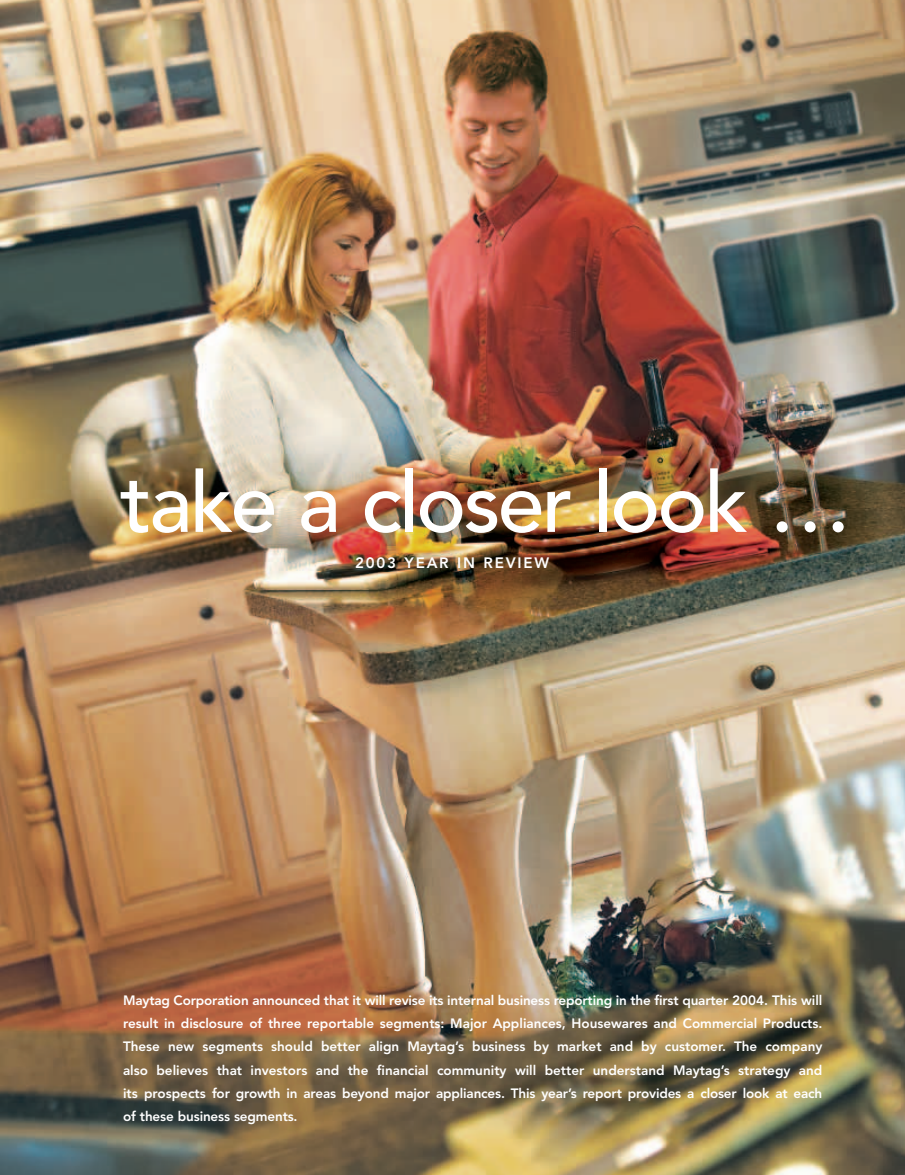
<style>
.page{position:relative;width:905px;height:1175px;background:#fff}
.page>*{position:absolute;margin:0;border:0;box-sizing:border-box;transform-origin:0 0}
.t1{font:500 84px "Avenir";letter-spacing:-.035em;color:#fff}
.t2{font:800 15px "Avenir";letter-spacing:.12em;color:#fff}
.t3{font:800 13.5px/23.2px "Avenir";letter-spacing:-.01em;color:#fff;text-align:justify}
</style>
<div class="page">
<img style="left:0;top:0;width:904px;height:1174px">
<h1 class="t1" style="left:121px;top:468px;width:733px">take a closer look …</h1>
<p class="t2" style="left:355px;top:556px;width:195px">2003 YEAR IN REVIEW</p>
<p class="t3" style="left:123px;top:989px;width:701px">Maytag Corporation announced that it will revise its internal business reporting in the first quarter 2004. This will result in disclosure of three reportable segments: Major Appliances, Housewares and Commercial Products.<br>These new segments should better align Maytag’s business by market and by customer. The company also believes that investors and the financial community will better understand Maytag’s strategy and its prospects for growth in areas beyond major appliances. This year’s report provides a closer look at each of these business segments.</p>
</div>
